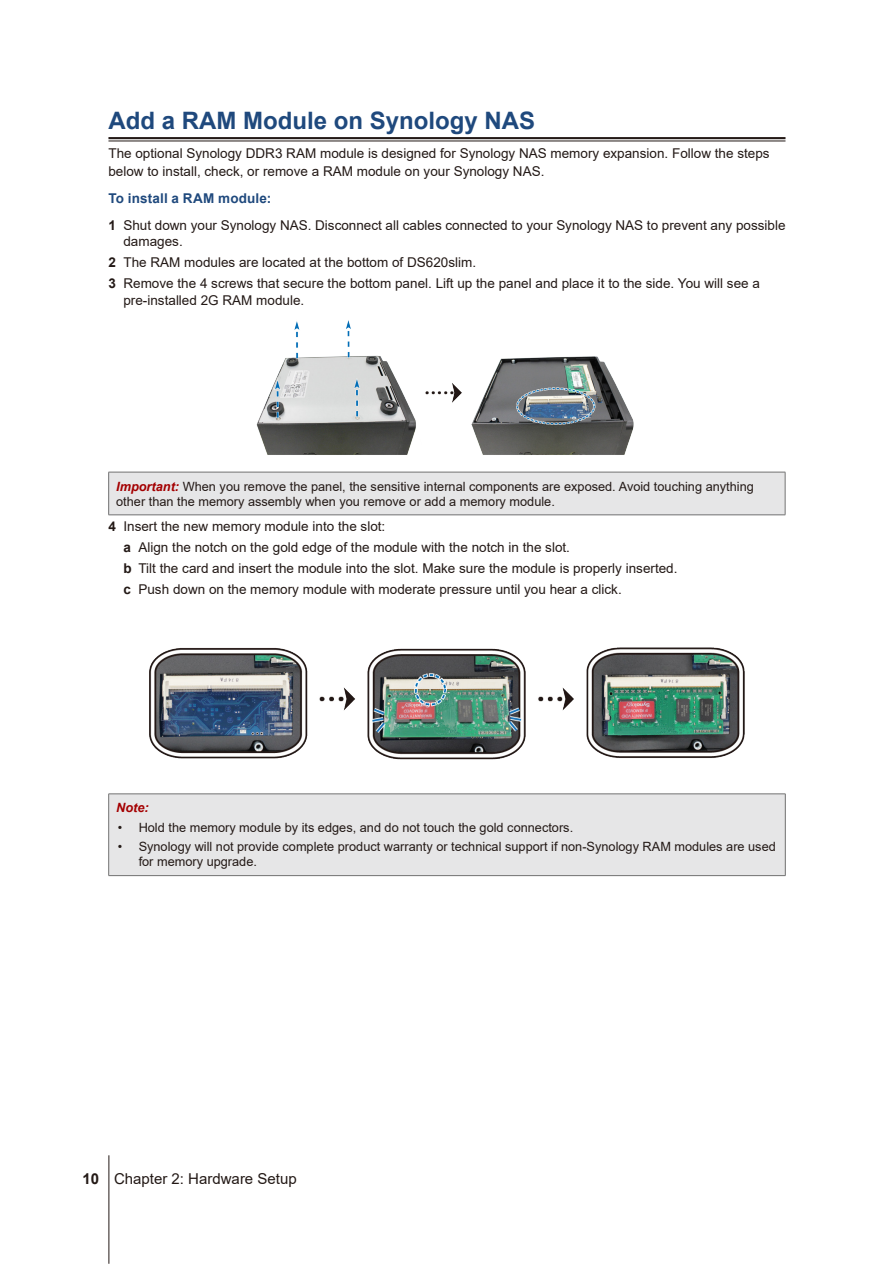
<style>
.page{position:relative;width:894px;height:1264px;background:#fff}
.page>*{position:absolute;margin:0;border:0;box-sizing:border-box;transform-origin:0 0}
.H2-underline{font:700 24px "Arial";color:#1f497d}
.t1{font:15px "Arial";color:#231916}
.Body-sidebar{font:13.5px/16.5px "Arial";color:#231916}
.DisplaySentence{font:700 13.5px "Arial";letter-spacing:.01em;color:#1f497d}
.Warning-sidebar{font:12.75px/15px "Arial";color:#231916}
.Warning-sidebar-2{font:italic 700 12.75px "Arial";color:#a40001}
.s1{font-weight:700}
.s2{font-weight:700;font-style:italic;color:#a40001}
</style>
<div class="page">
<hr style="left:108px;top:1155px;width:1px;height:108px;background:#231916">
<hr style="left:108px;top:137px;width:677px;height:2px;background:#231916">
<hr style="left:108px;top:141px;width:677px;height:1px;background:#231916">
<img style="left:256px;top:320px;width:378px;height:135px">
<div style="left:109px;top:472px;width:676px;height:43px;background:#e6e6e7"></div>
<hr style="left:108px;top:472px;width:677px;height:1px;background:#727272">
<hr style="left:108px;top:472px;width:1px;height:43px;background:#727272">
<hr style="left:785px;top:472px;width:1px;height:43px;background:#727272">
<hr style="left:108px;top:514px;width:677px;height:1px;background:#727272">
<img style="left:149px;top:647px;width:596px;height:113px">
<div style="left:109px;top:794px;width:676px;height:81px;background:#e6e6e7"></div>
<hr style="left:108px;top:793px;width:677px;height:1px;background:#727272">
<hr style="left:108px;top:794px;width:1px;height:81px;background:#727272">
<hr style="left:785px;top:794px;width:1px;height:81px;background:#727272">
<hr style="left:108px;top:875px;width:677px;height:1px;background:#727272">
<p class="H2-underline" style="left:108px;top:104px;width:428px">Add a RAM Module on Synology NAS</p>
<p class="Body-sidebar" style="left:108px;top:144px;width:663px;line-height:18px">The optional Synology DDR3 RAM module is designed for Synology NAS memory expansion. Follow the steps below to install, check, or remove a RAM module on your Synology NAS.</p>
<p class="DisplaySentence" style="left:108px;top:189px;width:164px">To install a RAM module:</p>
<p class="Body-sidebar" style="left:123px;top:217px;width:663px;text-indent:-15px"><span class="s1">1</span> Shut down your Synology NAS. Disconnect all cables connected to your Synology NAS to prevent any possible damages.</p>
<p class="Body-sidebar" style="left:108px;top:254px;width:369px"><span class="s1">2</span> The RAM modules are located at the bottom of DS620slim.</p>
<p class="Body-sidebar" style="left:123px;top:275px;width:638px;text-indent:-15px"><span class="s1">3</span> Remove the 4 screws that secure the bottom panel. Lift up the panel and place it to the side. You will see a pre-installed 2G RAM module.</p>
<p class="Warning-sidebar" style="left:116px;top:478px;width:639px"><span class="s2">Important:</span> When you remove the panel, the sensitive internal components are exposed. Avoid touching anything other than the memory assembly when you remove or add a memory module.</p>
<p class="Body-sidebar" style="left:108px;top:518px;width:278px"><span class="s1">4</span> Insert the new memory module into the slot:</p>
<p class="Body-sidebar" style="left:123px;top:539px;width:448px"><span class="s1">a</span> Align the notch on the gold edge of the module with the notch in the slot.</p>
<p class="Body-sidebar" style="left:123px;top:560px;width:555px"><span class="s1">b</span> Tilt the card and insert the module into the slot. Make sure the module is properly inserted.</p>
<p class="Body-sidebar" style="left:123px;top:581px;width:500px"><span class="s1">c</span> Push down on the memory module with moderate pressure until you hear a click.</p>
<p class="Warning-sidebar-2" style="left:116px;top:799px;width:34px">Note:</p>
<p class="Warning-sidebar" style="left:118px;top:820px;width:457px">• Hold the memory module by its edges, and do not touch the gold connectors.</p>
<p class="Warning-sidebar" style="left:139px;top:839px;width:639px;text-indent:-21px">• Synology will not provide complete product warranty or technical support if non-Synology RAM modules are used for memory upgrade.</p>
<p class="t1" style="left:82px;top:1168px;width:216px"><span class="s1">10</span> Chapter 2: Hardware Setup</p>
</div>
